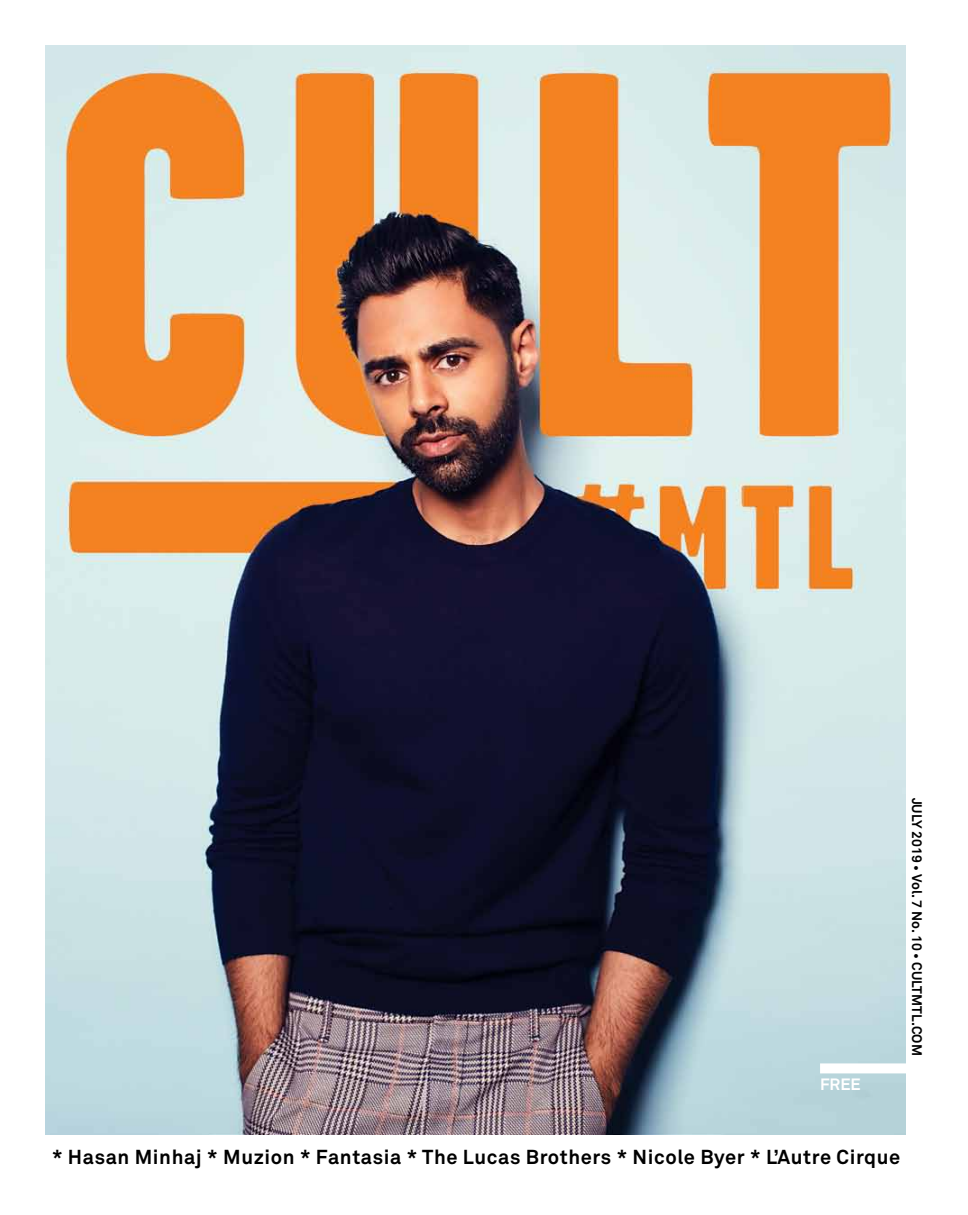
<style>
.page{position:relative;width:968px;height:1215px;background:#fff}
.page>*{position:absolute;margin:0;border:0;box-sizing:border-box;transform-origin:0 0}
.t1{font:700 20px "Akkurat";letter-spacing:.03em;color:#000}
.t2{font:700 16.25px "Akkurat";color:#fff}
.t3{font:700 13.75px "Akkurat";color:#000}
</style>
<div class="page">
<img style="left:45px;top:46px;width:860px;height:1088px">
<div style="left:820px;top:1063px;width:101px;height:10px;background:#fff"></div>
<p class="t2" style="left:820px;top:1074px;width:42px">FREE</p>
<p class="t3" style="left:925px;top:798px;width:260px;rotate:90deg">JULY 2019 • Vol. 7 No. 10 • CULTMTL.COM</p>
<p class="t1" style="left:52px;top:1145px;width:849px">* Hasan Minhaj * Muzion * Fantasia * The Lucas Brothers * Nicole Byer * L’Autre Cirque</p>
</div>
